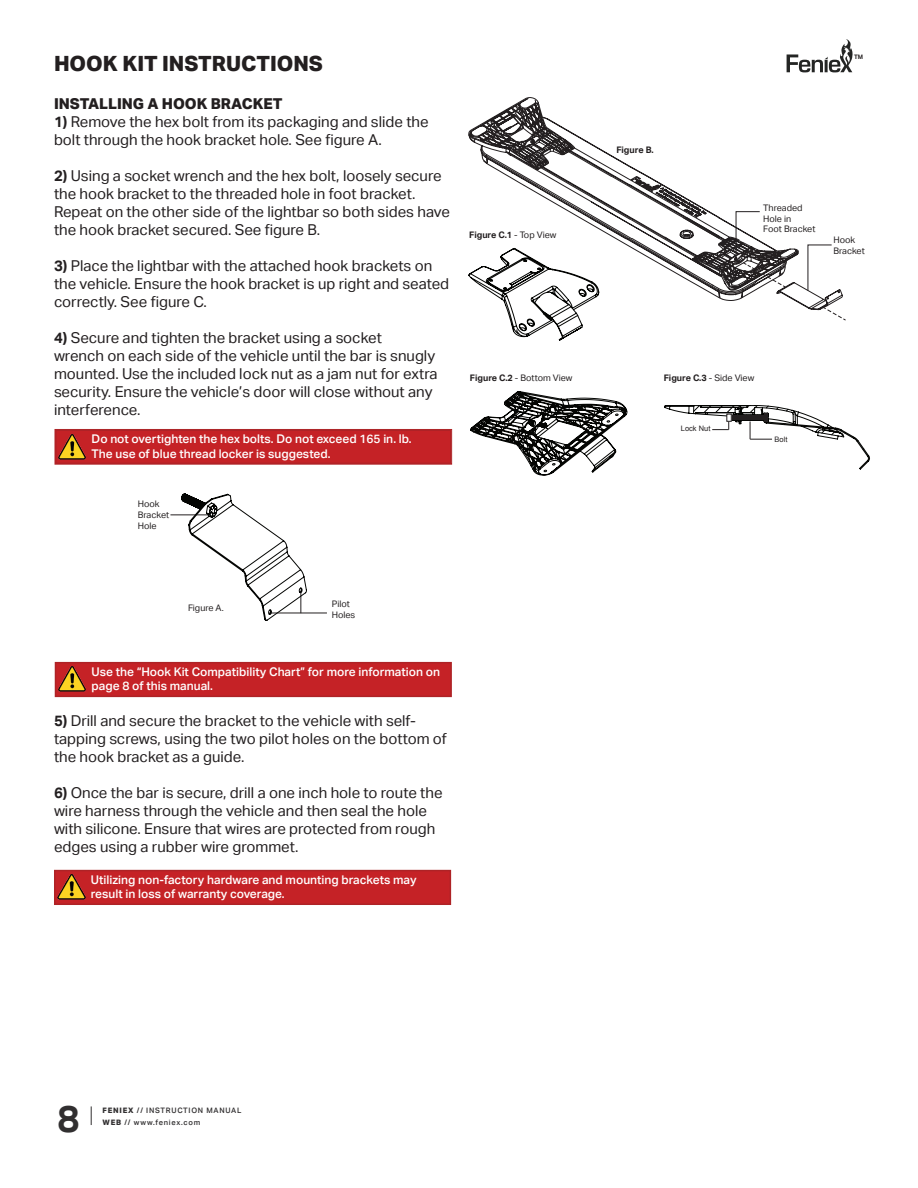
<style>
.page{position:relative;width:918px;height:1188px;background:#fff}
.page>*{position:absolute;margin:0;border:0;box-sizing:border-box;transform-origin:0 0}
.t1{font:700 37.5px "Aktiv Grotesk";color:#312f30}
.t2{font:800 21px "Aktiv Grotesk";color:#231f20}
.t3{font:15px/18px "Aktiv Grotesk";color:#231f20}
.t4{font:800 15px "Aktiv Grotesk";color:#231f20}
.t5{font:500 12px/14.4px "Aktiv Grotesk";color:#fff}
.t6{font:9px/10.8px "Aktiv Grotesk";color:#231f20}
.t7{font:700 9px "Aktiv Grotesk";color:#231f20}
.t8{font:500 7.5px "Aktiv Grotesk";letter-spacing:.1em;color:#312f30}
.t9{font:7.5px "Arial";color:#231f20}
.t10{font:700 6.15px "Aktiv Grotesk";color:#231f20}
.s1{font-weight:700}
.s2{font-weight:400}
.s3{font-weight:800}
</style>
<div class="page">
<div style="left:54px;top:870px;width:397px;height:35px;background:#c52226;border:2px solid #ae2326"></div>
<hr style="left:269px;top:613px;width:58px;height:1px;background:#231f20">
<hr style="left:170px;top:515px;width:38px;height:1px;background:#231f20">
<svg style="left:468px;top:97px;width:378px;height:244px"></svg>
<svg style="left:470px;top:391px;width:157px;height:85px"></svg>
<svg style="left:181px;top:493px;width:126px;height:128px"></svg>
<svg style="left:664px;top:405px;width:206px;height:65px"></svg>
<div style="left:732px;top:415px;width:33px;height:5px;background:#231f20"></div>
<img style="left:56px;top:872px;width:32px;height:32px">
<div style="left:55px;top:662px;width:397px;height:35px;background:#c52226;border:2px solid #ae2326"></div>
<img style="left:57px;top:664px;width:32px;height:32px">
<svg style="left:55px;top:429px;width:397px;height:36px;background:#c32428"></svg>
<div style="left:56px;top:430px;width:395px;height:33px;border:1px solid #ae2326"></div>
<img style="left:57px;top:432px;width:32px;height:31px">
<svg style="left:91px;top:1106px;width:1px;height:19px"></svg>
<svg style="left:787px;top:39px;width:66px;height:33px"></svg>
<h2 class="t2" style="left:54px;top:50px;width:270px">HOOK KIT INSTRUCTIONS</h2>
<p class="t4" style="left:54px;top:94px;width:230px">INSTALLING A HOOK BRACKET</p>
<p class="t3" style="left:54px;top:113px;width:376px"><span class="s1">1)</span> Remove the hex bolt from its packaging and slide the bolt through the hook bracket hole. See figure A.</p>
<p class="t3" style="left:54px;top:167px;width:397px"><span class="s1">2)</span> Using a socket wrench and the hex bolt, loosely secure the hook bracket to the threaded hole in foot bracket.<br>Repeat on the other side of the lightbar so both sides have the hook bracket secured. See figure B.</p>
<p class="t3" style="left:54px;top:257px;width:397px"><span class="s1">3)</span> Place the lightbar with the attached hook brackets on the vehicle. Ensure the hook bracket is up right and seated correctly. See figure C.</p>
<p class="t3" style="left:54px;top:329px;width:385px"><span class="s1">4)</span> Secure and tighten the bracket using a socket<br>wrench on each side of the vehicle until the bar is snugly mounted. Use the included lock nut as a jam nut for extra security. Ensure the vehicle’s door will close without any interference.</p>
<p class="t5" style="left:92px;top:432px;width:321px">Do not overtighten the hex bolts. Do not exceed 165 in. lb.<br>The use of blue thread locker is suggested.</p>
<p class="t6" style="left:138px;top:499px;width:33px">Hook<br>Bracket<br>Hole</p>
<p class="t7" style="left:469px;top:230px;width:89px">Figure C.1 <span class="s2">- Top View</span></p>
<p class="t7" style="left:617px;top:144px;width:39px">Figure B.</p>
<p class="t10" style="left:854px;top:53px;width:11px">TM</p>
<p class="t6" style="left:763px;top:202px;width:54px">Threaded<br>Hole in<br>Foot Bracket</p>
<p class="t6" style="left:834px;top:235px;width:33px">Hook<br>Bracket</p>
<p class="t6" style="left:470px;top:373px;width:104px"><span class="s1">Figure C.2</span> - Bottom View</p>
<p class="t7" style="left:664px;top:373px;width:92px">Figure C.3 <span class="s2">- Side View</span></p>
<p class="t9" style="left:681px;top:424px;width:31px">Lock Nut</p>
<p class="t9" style="left:775px;top:434px;width:14px">Bolt</p>
<p class="t6" style="left:188px;top:602px;width:37px">Figure A.</p>
<p class="t6" style="left:332px;top:599px;width:25px">Pilot<br>Holes</p>
<p class="t5" style="left:92px;top:665px;width:350px">Use the “Hook Kit Compatibility Chart” for more information on page 8 of this manual.</p>
<p class="t3" style="left:54px;top:712px;width:395px"><span class="s1">5)</span> Drill and secure the bracket to the vehicle with self&shy;tapping screws, using the two pilot holes on the bottom of the hook bracket as a guide.</p>
<p class="t3" style="left:54px;top:784px;width:390px"><span class="s1">6)</span> Once the bar is secure, drill a one inch hole to route the wire harness through the vehicle and then seal the hole with silicone. Ensure that wires are protected from rough edges using a rubber wire grommet.</p>
<p class="t5" style="left:91px;top:873px;width:327px">Utilizing non-factory hardware and mounting brackets may result in loss of warranty coverage.</p>
<h1 class="t1" style="left:58px;top:1097px;width:24px">8</h1>
<p class="t8" style="left:103px;top:1106px;width:140px"><span class="s3">FENIEX</span> // INSTRUCTION MANUAL</p>
<p class="t8" style="left:103px;top:1118px;width:99px"><span class="s3">WEB</span> // www.feniex.com</p>
</div>
